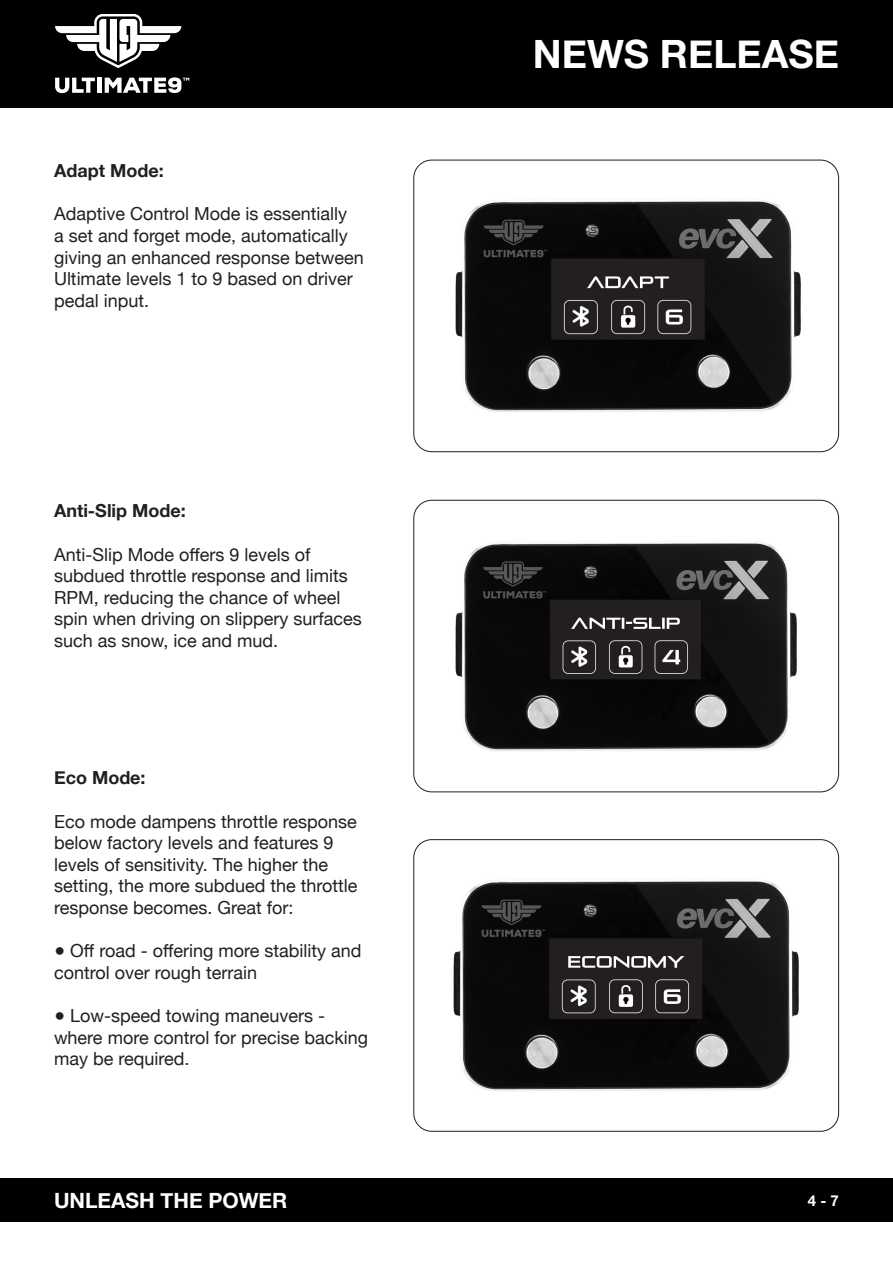
<style>
.page{position:relative;width:893px;height:1263px;background:#fff}
.page>*{position:absolute;margin:0;border:0;box-sizing:border-box;transform-origin:0 0}
.t1{font:700 39px "Helvetica Neue";color:#fff}
.t2{font:700 21px "Helvetica Neue";color:#fff}
.t3{font:18px/21.6px "Helvetica Neue";color:#231f20}
.t4{font:700 18px "Helvetica Neue";color:#231f20}
.t5{font:700 15px "Helvetica Neue";color:#fff}
</style>
<div class="page">
<div style="left:0;top:1179px;width:893px;height:43px;background:#000"></div>
<div style="left:0;top:1px;width:893px;height:106px;background:#000"></div>
<svg style="left:55px;top:14px;width:126px;height:54px"></svg>
<svg style="left:55px;top:78px;width:40px;height:15px"></svg>
<div style="left:97px;top:78px;width:5px;height:15px;background:#fff"></div>
<svg style="left:105px;top:77px;width:84px;height:16px"></svg>
<img style="left:453px;top:881px;width:346px;height:210px">
<div style="left:413px;top:839px;width:426px;height:293px;border:1px solid #231f20;border-radius:18px"></div>
<img style="left:455px;top:543px;width:342px;height:208px">
<div style="left:413px;top:500px;width:426px;height:292px;border:1px solid #231f20;border-radius:18px"></div>
<img style="left:455px;top:201px;width:346px;height:211px">
<div style="left:413px;top:160px;width:426px;height:292px;border:1px solid #231f20;border-radius:18px"></div>
<p class="t4" style="left:54px;top:157px;width:111px">Adapt Mode:</p>
<p class="t3" style="left:54px;top:204px;width:311px">Adaptive Control Mode is essentially<br>a set and forget mode, automatically giving an enhanced response between<br>Ultimate levels 1 to 9 based on driver pedal input.</p>
<p class="t4" style="left:54px;top:497px;width:133px">Anti-Slip Mode:</p>
<p class="t3" style="left:54px;top:544px;width:309px">Anti-Slip Mode offers 9 levels of subdued throttle response and limits RPM, reducing the chance of wheel spin when driving on slippery surfaces such as snow, ice and mud.</p>
<p class="t4" style="left:54px;top:764px;width:93px">Eco Mode:</p>
<p class="t3" style="left:54px;top:811px;width:305px">Eco mode dampens throttle response below factory levels and features 9 levels of sensitivity. The higher the setting, the more subdued the throttle response becomes. Great for:</p>
<p class="t3" style="left:54px;top:941px;width:309px">● Off road - offering more stability and control over rough terrain</p>
<p class="t3" style="left:54px;top:1006px;width:316px">● Low-speed towing maneuvers - where more control for precise backing may be required.</p>
<p class="t2" style="left:54px;top:1184px;width:235px">UNLEASH THE POWER</p>
<h1 class="t1" style="left:533px;top:24px;width:308px">NEWS RELEASE</h1>
<p class="t5" style="left:808px;top:1189px;width:33px">4 - 7</p>
</div>
